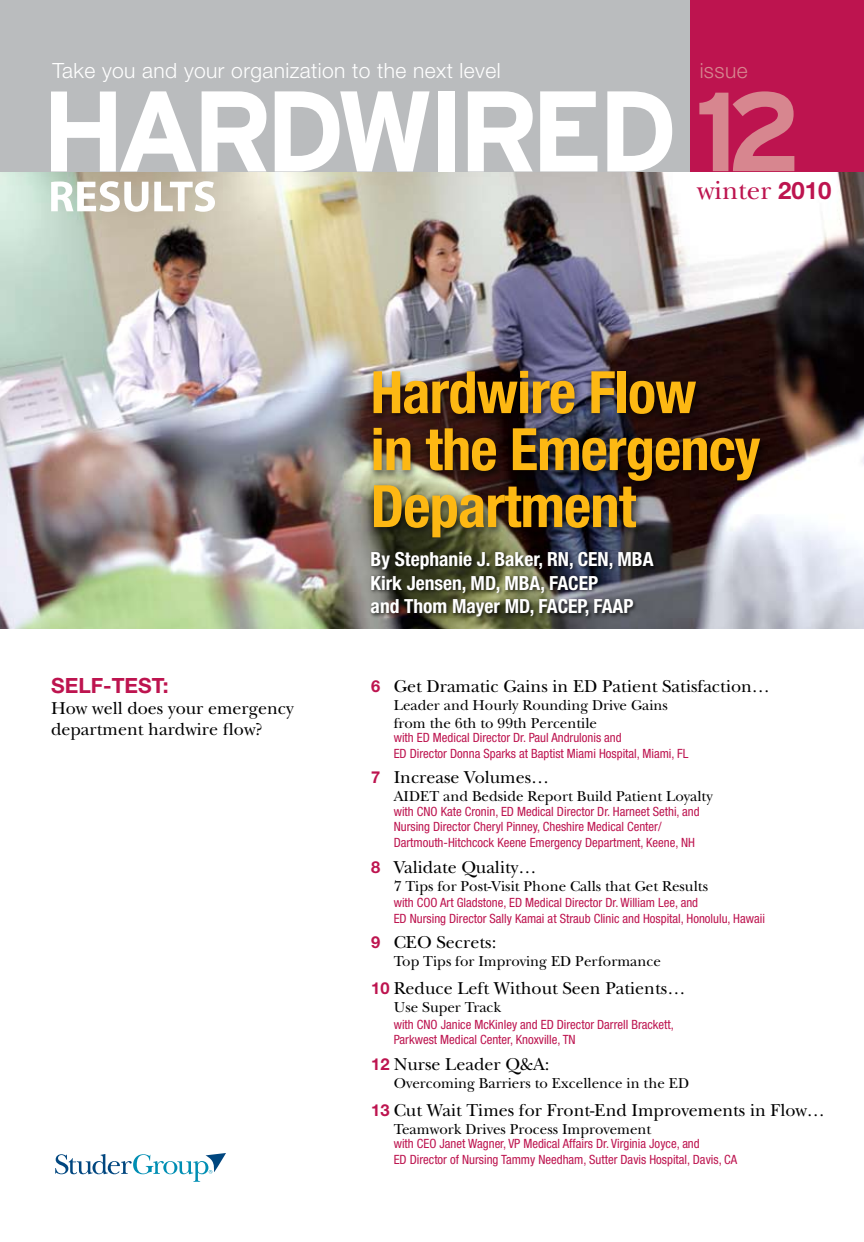
<style>
.page{position:relative;width:864px;height:1242px;background:#fff}
.page>*{position:absolute;margin:0;border:0;box-sizing:border-box;transform-origin:0 0}
.t1{font:700 112.2px "Interstate";color:#d7868f}
.t2{font:700 condensed 58.5px/57px "Helvetica Neue LT Std";letter-spacing:-.015em;color:#fdb813}
.t3{font:27px "New Baskerville Std";color:#bd144f}
.t4{font:300 21px "Helvetica Neue LT Std";letter-spacing:.02em;color:#fff}
.t5{font:700 21px "Helvetica Neue LT Std";color:#bd144f}
.t6{font:300 21px "Helvetica Neue LT Std";letter-spacing:.02em;color:#d7868f}
.t7{font:700 condensed 19.5px/23.4px "Helvetica Neue LT Std";color:#fff}
.t8{font:18px/21px "New Baskerville Std";color:#000}
.t9{font:15px/18px "New Baskerville Std";color:#000}
.t10{font:condensed 12.75px/15.8px "Helvetica Neue LT Std";color:#bd144f}
.s1{font-family:"Helvetica Neue LT Std";font-weight:700;font-size:24px}
.s2{font-family:"Helvetica Neue LT Std";font-weight:700;font-size:16.5px;color:#bd144f}
</style>
<div class="page">
<img style="left:0;top:171px;width:864px;height:457px">
<div style="left:0;top:0;width:864px;height:171px;background:#babcbe"></div>
<div style="left:690px;top:0;width:174px;height:171px;background:#bd144f"></div>
<svg style="left:51px;top:92px;width:215px;height:79px"></svg>
<svg style="left:275px;top:92px;width:155px;height:79px"></svg>
<div style="left:439px;top:92px;width:16px;height:79px;background:#fff"></div>
<svg style="left:468px;top:92px;width:65px;height:79px"></svg>
<svg style="left:540px;top:92px;width:57px;height:79px"></svg>
<svg style="left:607px;top:92px;width:65px;height:79px"></svg>
<svg style="left:51px;top:181px;width:97px;height:31px"></svg>
<svg style="left:154px;top:181px;width:61px;height:31px"></svg>
<div style="left:367px;top:366px;width:403px;height:182px;background:#000;opacity:.75"></div>
<svg style="left:55px;top:1153px;width:170px;height:29px"></svg>
<div style="left:369px;top:550px;width:289px;height:72px;background:#000;opacity:.75"></div>
<h3 class="t4" style="left:52px;top:58px;width:450px">Take you and your organization to the next level</h3>
<h3 class="t6" style="left:700px;top:58px;width:49px">issue</h3>
<h1 class="t1" style="left:695px;top:69px;width:109px">12</h1>
<h3 class="t3" style="left:697px;top:175px;width:136px">winter <span class="s1">2010</span></h3>
<h2 class="t2" style="left:371px;top:363px;width:391px">Hardwire Flow<br>in the Emergency<br>Department</h2>
<h3 class="t5" style="left:51px;top:673px;width:119px">SELF-TEST:</h3>
<h3 class="t8" style="left:51px;top:698px;width:244px">How well does your emergency department hardwire flow?</h3>
<h3 class="t7" style="left:371px;top:547px;width:284px">By Stephanie J. Baker, RN, CEN, MBA<br>Kirk Jensen, MD, MBA, FACEP<br>and Thom Mayer MD, FACEP, FAAP</h3>
<h3 class="t8" style="left:371px;top:676px;width:400px"><span class="s2">6</span> Get Dramatic Gains in ED Patient Satisfaction…</h3>
<p class="t9" style="left:394px;top:696px;width:276px">Leader and Hourly Rounding Drive Gains from the 6th to 99th Percentile</p>
<p class="t10" style="left:394px;top:730px;width:296px">with ED Medical Director Dr. Paul Andrulonis and<br>ED Director Donna Sparks at Baptist Miami Hospital, Miami, FL</p>
<h3 class="t8" style="left:371px;top:767px;width:180px"><span class="s2">7</span> Increase Volumes…</h3>
<p class="t9" style="left:394px;top:788px;width:320px">AIDET and Bedside Report Build Patient Loyalty</p>
<p class="t10" style="left:394px;top:803px;width:307px">with CNO Kate Cronin, ED Medical Director Dr. Harneet Sethi, and<br>Nursing Director Cheryl Pinney, Cheshire Medical Center/<br>Dartmouth-Hitchcock Keene Emergency Department, Keene, NH</p>
<h3 class="t8" style="left:371px;top:856px;width:167px"><span class="s2">8</span> Validate Quality…</h3>
<p class="t9" style="left:394px;top:877px;width:316px">7 Tips for Post-Visit Phone Calls that Get Results</p>
<p class="t10" style="left:394px;top:895px;width:373px">with COO Art Gladstone, ED Medical Director Dr. William Lee, and<br>ED Nursing Director Sally Kamai at Straub Clinic and Hospital, Honolulu, Hawaii</p>
<h3 class="t8" style="left:371px;top:932px;width:127px"><span class="s2">9</span> CEO Secrets:</h3>
<p class="t9" style="left:394px;top:953px;width:269px">Top Tips for Improving ED Performance</p>
<h3 class="t8" style="left:371px;top:978px;width:316px"><span class="s2">10</span> Reduce Left Without Seen Patients…</h3>
<p class="t9" style="left:394px;top:998px;width:109px">Use Super Track</p>
<p class="t10" style="left:394px;top:1016px;width:282px">with CNO Janice McKinley and ED Director Darrell Brackett,<br>Parkwest Medical Center, Knoxville, TN</p>
<h3 class="t8" style="left:371px;top:1054px;width:180px"><span class="s2">12</span> Nurse Leader Q&amp;A:</h3>
<p class="t9" style="left:394px;top:1074px;width:297px">Overcoming Barriers to Excellence in the ED</p>
<h3 class="t8" style="left:371px;top:1099px;width:455px"><span class="s2">13</span> Cut Wait Times for Front-End Improvements in Flow…</h3>
<p class="t9" style="left:394px;top:1120px;width:259px">Teamwork Drives Process Improvement</p>
<p class="t10" style="left:394px;top:1135px;width:345px">with CEO Janet Wagner, VP Medical Affairs Dr. Virginia Joyce, and<br>ED Director of Nursing Tammy Needham, Sutter Davis Hospital, Davis, CA</p>
</div>
